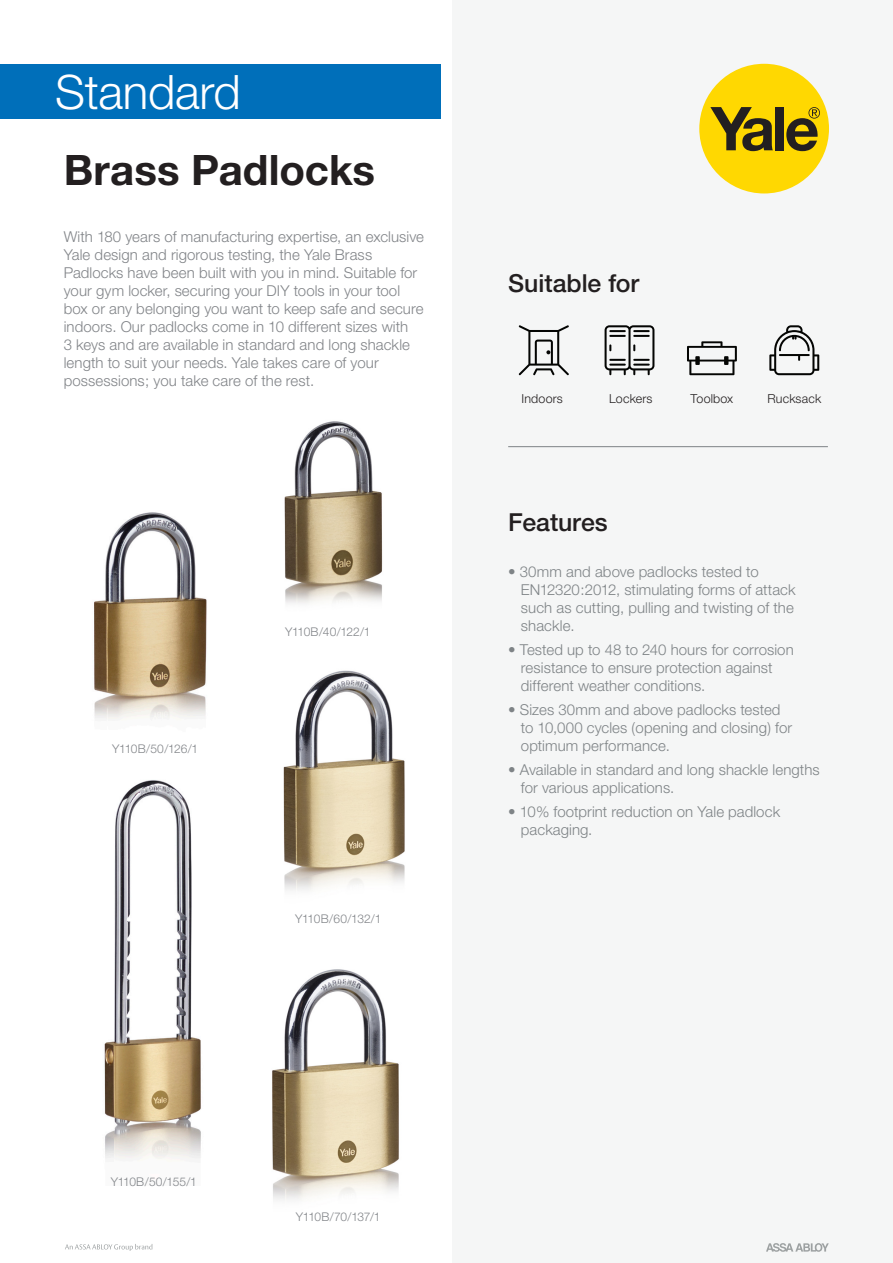
<style>
.page{position:relative;width:893px;height:1263px;background:#fff}
.page>*{position:absolute;margin:0;border:0;box-sizing:border-box;transform-origin:0 0}
.t1{font:300 47.55px "Helvetica Neue";letter-spacing:-.005em;color:#fff}
.t2{font:700 42px "Helvetica Neue";color:#231f20}
.t3{font:500 24.9px "Helvetica Neue";color:#231f20}
.t4{font:300 15px/18px "Helvetica Neue";letter-spacing:.005em;color:#7e8386}
.t5{font:300 15px/18px "Helvetica Neue";letter-spacing:.005em;color:#818488}
.t6{font:300 12.45px "Helvetica Neue";letter-spacing:.015em;color:#231f20}
.t7{font:300 12px "Helvetica Neue";letter-spacing:-.035em;color:#818488}
</style>
<div class="page">
<img style="left:283px;top:670px;width:122px;height:221px">
<img style="left:284px;top:421px;width:99px;height:183px">
<img style="left:94px;top:512px;width:113px;height:207px">
<img style="left:104px;top:780px;width:97px;height:379px">
<img style="left:272px;top:969px;width:127px;height:231px">
<div style="left:453px;top:0;width:440px;height:1263px;background:#f5f6f6"></div>
<div style="left:0;top:64px;width:440px;height:54px;background:#006fba"></div>
<svg style="left:766px;top:1243px;width:63px;height:9px"></svg>
<svg style="left:65px;top:1244px;width:87px;height:7px"></svg>
<div style="left:699px;top:64px;width:130px;height:129px;background:#ffd801;border-radius:50%"></div>
<svg style="left:710px;top:107px;width:63px;height:44px"></svg>
<div style="left:775px;top:107px;width:9px;height:43px;background:#231f20"></div>
<svg style="left:786px;top:107px;width:34px;height:44px"></svg>
<hr style="left:508px;top:446px;width:320px;height:1px;background:#7e8386">
<svg style="left:519px;top:325px;width:50px;height:50px"></svg>
<svg style="left:605px;top:325px;width:49px;height:50px"></svg>
<svg style="left:687px;top:341px;width:50px;height:34px"></svg>
<svg style="left:769px;top:325px;width:50px;height:50px"></svg>
<p class="t1" style="left:55px;top:63px;width:187px">Standard</p>
<p class="t2" style="left:64px;top:144px;width:313px">Brass Padlocks</p>
<p class="t5" style="left:64px;top:227px;width:362px">With 180 years of manufacturing expertise, an exclusive Yale design and rigorous testing, the Yale Brass Padlocks have been built with you in mind. Suitable for your gym locker, securing your DIY tools in your tool box or any belonging you want to keep safe and secure indoors. Our padlocks come in 10 different sizes with<br>3 keys and are available in standard and long shackle length to suit your needs. Yale takes care of your possessions; you take care of the rest.</p>
<p class="t7" style="left:112px;top:741px;width:87px">Y110B/50/126/1</p>
<p class="t7" style="left:285px;top:625px;width:87px">Y110B/40/122/1</p>
<p class="t7" style="left:295px;top:912px;width:88px">Y110B/60/132/1</p>
<p class="t3" style="left:508px;top:268px;width:133px">Suitable for</p>
<p class="t6" style="left:522px;top:391px;width:43px">Indoors</p>
<p class="t6" style="left:609px;top:391px;width:45px">Lockers</p>
<p class="t6" style="left:691px;top:391px;width:44px">Toolbox</p>
<p class="t6" style="left:767px;top:391px;width:55px">Rucksack</p>
<p class="t3" style="left:508px;top:507px;width:101px">Features</p>
<p class="t4" style="left:521px;top:562px;width:276px;text-indent:-13px">• 30mm and above padlocks tested to<br>EN12320:2012, stimulating forms of attack such as cutting, pulling and twisting of the shackle.</p>
<p class="t4" style="left:521px;top:640px;width:274px;text-indent:-13px">• Tested up to 48 to 240 hours for corrosion resistance to ensure protection against different weather conditions.</p>
<p class="t4" style="left:521px;top:700px;width:273px;text-indent:-13px">• Sizes 30mm and above padlocks tested to 10,000 cycles (opening and closing) for optimum performance.</p>
<p class="t4" style="left:521px;top:760px;width:300px;text-indent:-13px">• Available in standard and long shackle lengths for various applications.</p>
<p class="t4" style="left:521px;top:803px;width:261px;text-indent:-13px">• 10% footprint reduction on Yale padlock packaging.</p>
<p class="t7" style="left:111px;top:1174px;width:87px">Y110B/50/155/1</p>
<p class="t7" style="left:296px;top:1209px;width:86px">Y110B/70/137/1</p>
</div>
